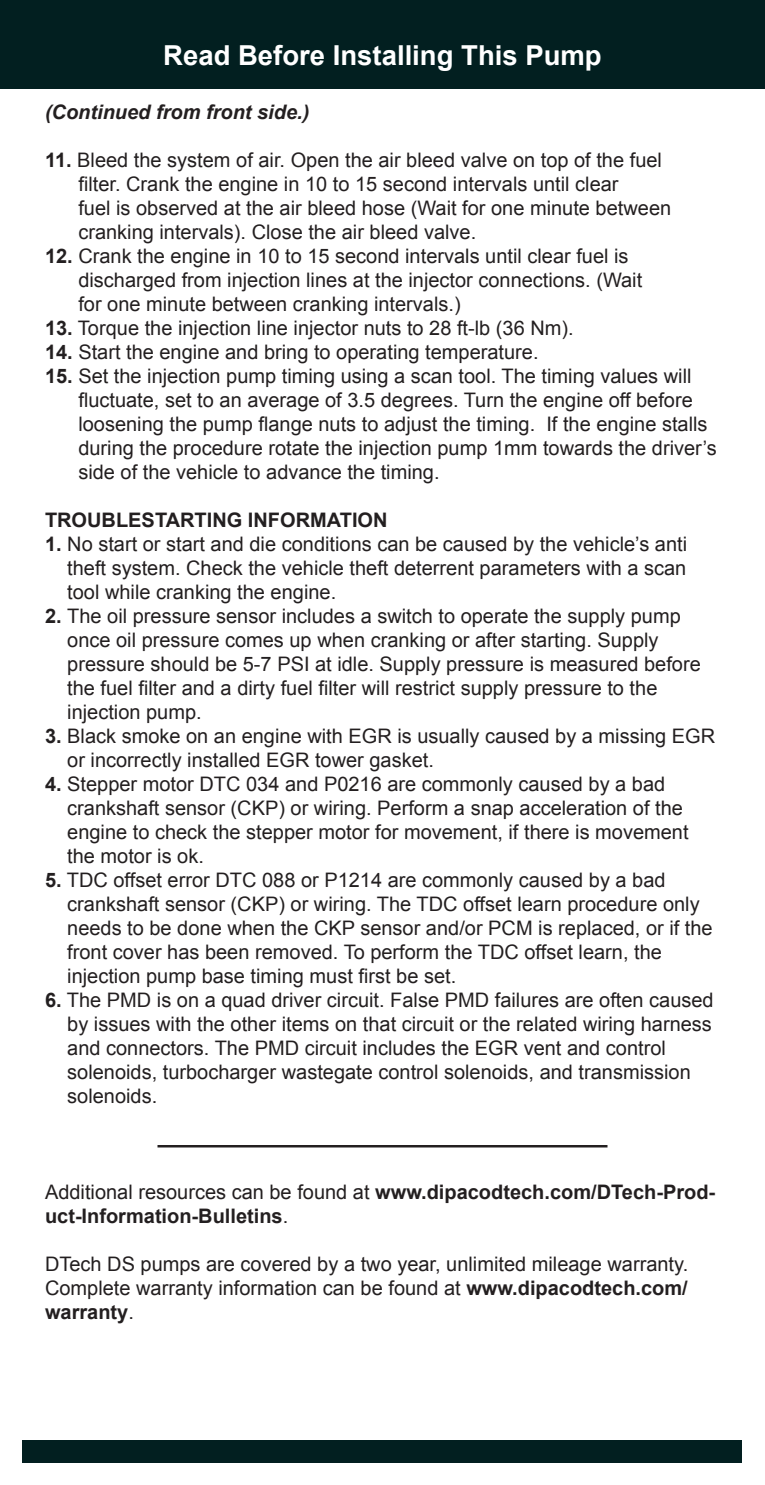
<style>
.page{position:relative;width:765px;height:1485px;background:#fff}
.page>*{position:absolute;margin:0;border:0;box-sizing:border-box;transform-origin:0 0}
.t1{font:700 27.5px "Arial";color:#fff}
.t2{font:20px/24px "Arial";color:#231f20}
.t3{font:700 20px/24px "Arial";color:#231f20}
.t4{font:italic 700 20px "Arial";color:#231f20}
.s1{font-weight:700}
.s2{font-weight:400}
</style>
<div class="page">
<div style="left:22px;top:1440px;width:720px;height:22px;background:#021f20"></div>
<hr style="left:158px;top:1145px;width:450px;height:3px;background:#231f20">
<div style="left:0;top:0;width:765px;height:89px;background:#021f20"></div>
<p class="t1" style="left:163px;top:37px;width:440px">Read Before Installing This Pump</p>
<p class="t4" style="left:45px;top:99px;width:266px">(Continued from front side.)</p>
<p class="t2" style="left:78px;top:148px;width:594px;text-indent:-33px"><span class="s1">11.</span> Bleed the system of air. Open the air bleed valve on top of the fuel filter. Crank the engine in 10 to 15 second intervals until clear<br>fuel is observed at the air bleed hose (Wait for one minute between cranking intervals). Close the air bleed valve.</p>
<p class="t2" style="left:78px;top:244px;width:565px;text-indent:-33px"><span class="s1">12.</span> Crank the engine in 10 to 15 second intervals until clear fuel is discharged from injection lines at the injector connections. (Wait for one minute between cranking intervals.)</p>
<p class="t2" style="left:45px;top:316px;width:530px"><span class="s1">13.</span> Torque the injection line injector nuts to 28 ft-lb (36 Nm).</p>
<p class="t2" style="left:45px;top:340px;width:495px"><span class="s1">14.</span> Start the engine and bring to operating temperature.</p>
<p class="t2" style="left:78px;top:364px;width:640px;text-indent:-33px"><span class="s1">15.</span> Set the injection pump timing using a scan tool. The timing values will fluctuate, set to an average of 3.5 degrees. Turn the engine off before loosening the pump flange nuts to adjust the timing. If the engine stalls during the procedure rotate the injection pump 1mm towards the driver’s side of the vehicle to advance the timing.</p>
<p class="t3" style="left:45px;top:508px;width:344px">TROUBLESTARTING INFORMATION</p>
<p class="t2" style="left:67px;top:532px;width:621px;text-align:justify;text-indent:-22px"><span class="s1">1.</span> No start or start and die conditions can be caused by the vehicle’s anti theft system. Check the vehicle theft deterrent parameters with a scan tool while cranking the engine.</p>
<p class="t2" style="left:67px;top:604px;width:635px;text-indent:-22px"><span class="s1">2.</span> The oil pressure sensor includes a switch to operate the supply pump once oil pressure comes up when cranking or after starting. Supply pressure should be 5-7 PSI at idle. Supply pressure is measured before the fuel filter and a dirty fuel filter will restrict supply pressure to the injection pump.</p>
<p class="t2" style="left:67px;top:724px;width:650px;text-indent:-22px"><span class="s1">3.</span> Black smoke on an engine with EGR is usually caused by a missing EGR or incorrectly installed EGR tower gasket.</p>
<p class="t2" style="left:67px;top:772px;width:623px;text-indent:-22px"><span class="s1">4.</span> Stepper motor DTC 034 and P0216 are commonly caused by a bad crankshaft sensor (CKP) or wiring. Perform a snap acceleration of the engine to check the stepper motor for movement, if there is movement the motor is ok.</p>
<p class="t2" style="left:67px;top:868px;width:647px;text-indent:-22px"><span class="s1">5.</span> TDC offset error DTC 088 or P1214 are commonly caused by a bad crankshaft sensor (CKP) or wiring. The TDC offset learn procedure only needs to be done when the CKP sensor and/or PCM is replaced, or if the front cover has been removed. To perform the TDC offset learn, the injection pump base timing must first be set.</p>
<p class="t2" style="left:45px;top:988px;width:670px;text-align:right"><span class="s1">6.</span> The PMD is on a quad driver circuit. False PMD failures are often caused by issues with the other items on that circuit or the related wiring harness</p>
<p class="t2" style="left:67px;top:1036px;width:625px">and connectors. The PMD circuit includes the EGR vent and control solenoids, turbocharger wastegate control solenoids, and transmission solenoids.</p>
<p class="t3" style="left:45px;top:1180px;width:672px"><span class="s2">Additional resources can be found at</span> www.dipacodtech.com/DTech-Prod&shy;uct-Information-Bulletins<span class="s2">.</span></p>
<p class="t2" style="left:45px;top:1252px;width:645px;text-align:justify">DTech DS pumps are covered by a two year, unlimited mileage warranty.<br>Complete warranty information can be found at <span class="s1">www.dipacodtech.com/ warranty</span>.</p>
</div>
